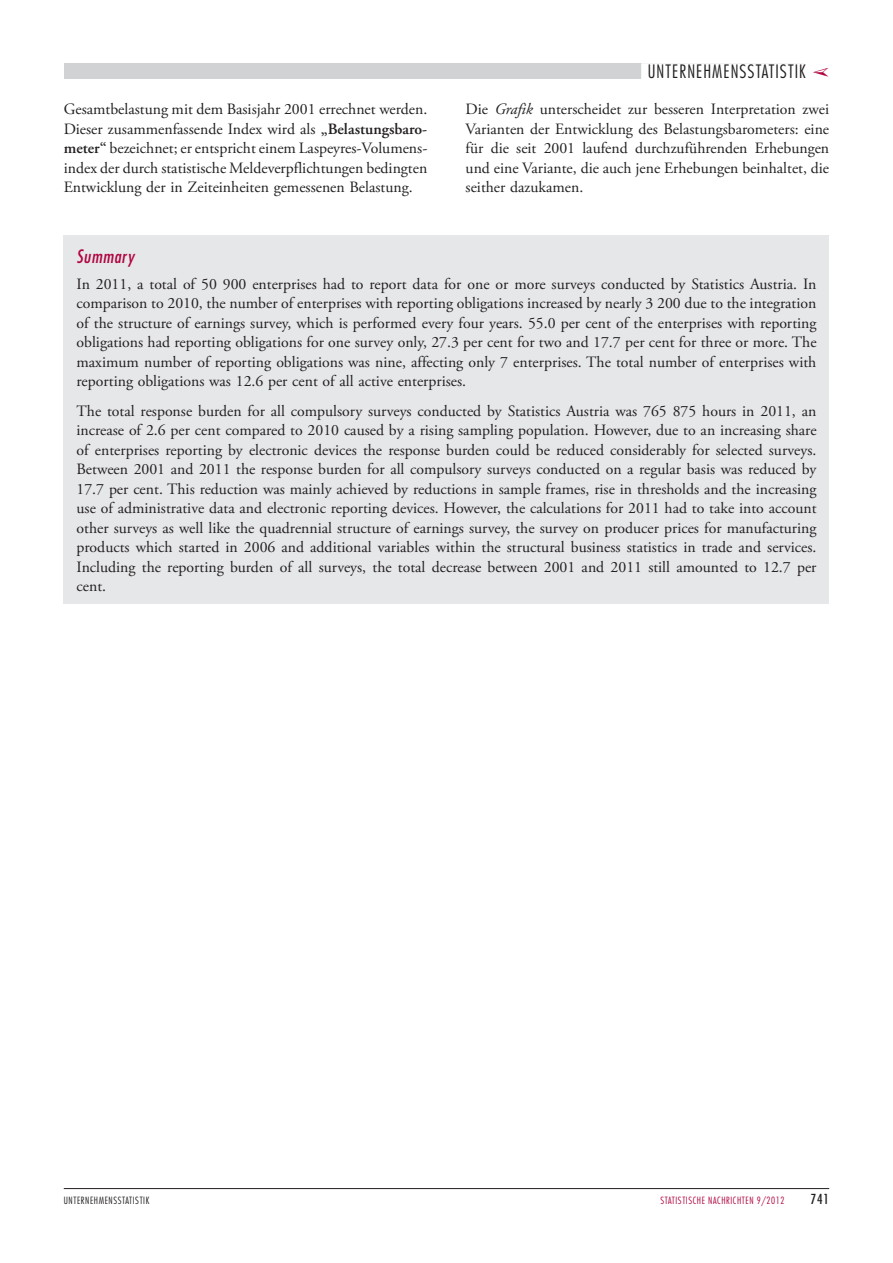
<style>
.page{position:relative;width:893px;height:1263px;background:#fff}
.page>*{position:absolute;margin:0;border:0;box-sizing:border-box;transform-origin:0 0}
.t1{font:300 condensed 18px "Futura Std";letter-spacing:.06em;color:#231f20}
.t2{font:italic condensed 18px "Futura Std";letter-spacing:.04em;color:#b00540}
.t3{font:15.75px/19.5px "Adobe Garamond Pro";color:#231f20;text-align:justify}
.t4{font:condensed 13.5px "Futura Std";color:#231f20}
.t5{font:300 condensed 9.75px "Futura Std";letter-spacing:.06em;color:#b00540}
.t6{font:300 condensed 9.75px "Futura Std";letter-spacing:.06em;color:#231f20}
.s1{font-weight:600}
.s2{font-style:italic}
</style>
<div class="page">
<hr style="left:64px;top:1188px;width:765px;height:1px;background:#231f20">
<div style="left:64px;top:64px;width:740px;height:15px;background:#d1d2d4"></div>
<div style="left:641px;top:63px;width:165px;height:18px;background:#fff"></div>
<div style="left:64px;top:235px;width:765px;height:369px;background:#e6e7e9"></div>
<p class="t1" style="left:648px;top:61px;width:159px">UNTERNEHMENSSTATISTIK</p>
<p class="t3" style="left:64px;top:100px;width:365px">Gesamtbelastung mit dem Basisjahr 2001 errechnet werden.<br>Dieser zusammenfassende Index wird als <span class="s1">„Belastungsbaro&shy;meter“</span> bezeichnet; er entspricht einem Laspeyres-Volumens&shy;index der durch statistische Meldeverpflichtungen bedingten Entwicklung der in Zeiteinheiten gemessenen Belastung.</p>
<p class="t3" style="left:466px;top:100px;width:365px">Die <span class="s2">Grafik</span> unterscheidet zur besseren Interpretation zwei Varianten der Entwicklung des Belastungsbarometers: eine für die seit 2001 laufend durchzuführenden Erhebungen und eine Variante, die auch jene Erhebungen beinhaltet, die seither dazukamen.</p>
<p class="t2" style="left:77px;top:245px;width:59px">Summary</p>
<p class="t3" style="left:77px;top:275px;width:741px">In 2011, a total of 50 900 enterprises had to report data for one or more surveys conducted by Statistics Austria. In comparison to 2010, the number of enterprises with reporting obligations increased by nearly 3 200 due to the integration of the structure of earnings survey, which is performed every four years. 55.0 per cent of the enterprises with reporting obligations had reporting obligations for one survey only, 27.3 per cent for two and 17.7 per cent for three or more. The maximum number of reporting obligations was nine, affecting only 7 enterprises. The total number of enterprises with reporting obligations was 12.6 per cent of all active enterprises.</p>
<p class="t3" style="left:77px;top:401px;width:741px">The total response burden for all compulsory surveys conducted by Statistics Austria was 765 875 hours in 2011, an increase of 2.6 per cent compared to 2010 caused by a rising sampling population. However, due to an increasing share of enterprises reporting by electronic devices the response burden could be reduced considerably for selected surveys.<br>Between 2001 and 2011 the response burden for all compulsory surveys conducted on a regular basis was reduced by 17.7 per cent. This reduction was mainly achieved by reductions in sample frames, rise in thresholds and the increasing use of administrative data and electronic reporting devices. However, the calculations for 2011 had to take into account other surveys as well like the quadrennial structure of earnings survey, the survey on producer prices for manufacturing products which started in 2006 and additional variables within the structural business statistics in trade and services.<br>Including the reporting burden of all surveys, the total decrease between 2001 and 2011 still amounted to 12.7 per cent.</p>
<p class="t6" style="left:64px;top:1195px;width:87px">UNTERNEHMENSSTATISTIK</p>
<p class="t5" style="left:660px;top:1195px;width:126px">STATISTISCHE NACHRICHTEN 9/2012</p>
<p class="t4" style="left:811px;top:1191px;width:20px">741</p>
</div>
